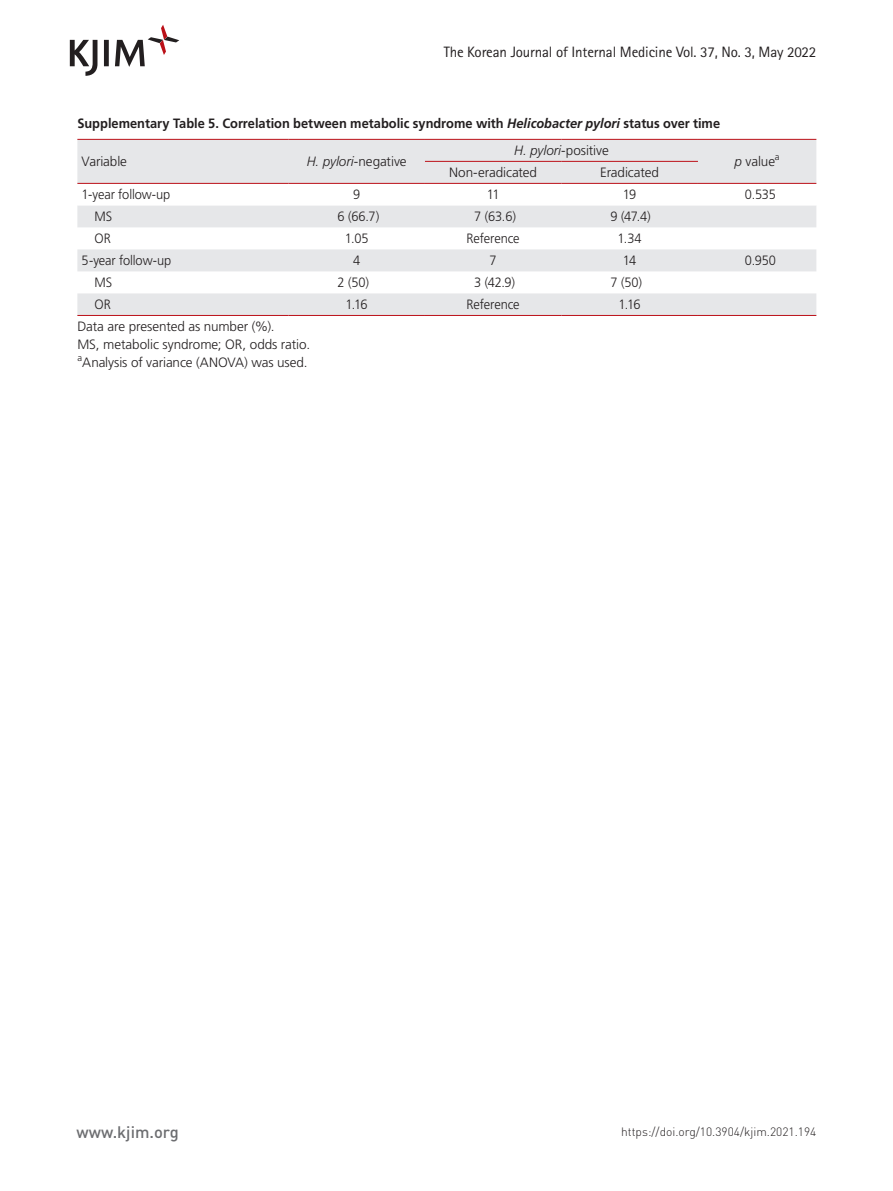
<style>
.page{position:relative;width:893px;height:1191px;background:#fff}
.page>*{position:absolute;margin:0;border:0;box-sizing:border-box;transform-origin:0 0}
.t1{font:500 16.5px "DIN Pro";color:#6c6d70}
.t2{font:15px "Rotis Sans Serif Std";letter-spacing:-.01em;color:#231f20}
.테이블셀머리{font:300 13.5px "Frutiger LT Std";letter-spacing:-.005em;color:#231f20}
.테이블{font:300 13.5px "Frutiger LT Std";letter-spacing:-.01em;color:#231f20;scale:.95 1}
.테이블제목{font:700 13.5px "Frutiger LT Std";color:#231f20;scale:.95 1}
.테이블_2단계{font:300 13.5px "Frutiger LT Std";color:#231f20;scale:.95 1}
.t3{font:300 12px "DIN Pro";color:#231f20}
.s1{font-style:italic}
</style>
<div class="page">
<svg style="left:70px;top:25px;width:109px;height:51px"></svg>
<svg style="left:77px;top:206px;width:739px;height:109px;fill:#e6e7e9"></svg>
<div style="left:77px;top:140px;width:739px;height:43px;background:#e6e7e9"></div>
<hr style="left:77px;top:139px;width:211px;height:1px;background:#bb1018">
<hr style="left:288px;top:139px;width:137px;height:1px;background:#bb1018">
<hr style="left:425px;top:139px;width:136px;height:1px;background:#bb1018">
<hr style="left:561px;top:139px;width:137px;height:1px;background:#bb1018">
<hr style="left:698px;top:139px;width:118px;height:1px;background:#bb1018">
<hr style="left:77px;top:183px;width:211px;height:1px;background:#bb1018">
<hr style="left:288px;top:183px;width:137px;height:1px;background:#bb1018">
<hr style="left:425px;top:183px;width:136px;height:1px;background:#bb1018">
<hr style="left:561px;top:183px;width:137px;height:1px;background:#bb1018">
<hr style="left:698px;top:183px;width:118px;height:1px;background:#bb1018">
<hr style="left:77px;top:315px;width:211px;height:1px;background:#bb1018">
<hr style="left:288px;top:315px;width:137px;height:1px;background:#bb1018">
<hr style="left:425px;top:315px;width:136px;height:1px;background:#bb1018">
<hr style="left:561px;top:315px;width:137px;height:1px;background:#bb1018">
<hr style="left:698px;top:315px;width:118px;height:1px;background:#bb1018">
<hr style="left:425px;top:161px;width:136px;height:1px;background:#bb1018">
<hr style="left:561px;top:161px;width:137px;height:1px;background:#bb1018">
<p class="t2" style="left:444px;top:43px;width:374px">The Korean Journal of Internal Medicine Vol. 37, No. 3, May 2022</p>
<p class="테이블제목" style="left:77px;top:116px;width:678px">Supplementary Table 5. Correlation between metabolic syndrome with <span class="s1">Helicobacter pylori</span> status over time</p>
<p class="테이블셀머리" style="left:82px;top:153px;width:47px">Variable</p>
<p class="테이블셀머리" style="left:307px;top:153px;width:101px"><span class="s1">H. pylori</span>-negative</p>
<p class="테이블셀머리" style="left:514px;top:142px;width:96px"><span class="s1">H. pylori</span>-positive</p>
<p class="테이블셀머리" style="left:449px;top:164px;width:90px">Non-eradicated</p>
<p class="테이블셀머리" style="left:600px;top:164px;width:60px">Eradicated</p>
<p class="테이블셀머리" style="left:735px;top:153px;width:47px"><span class="s1">p</span> value<sup>a</sup></p>
<p class="테이블" style="left:82px;top:186px;width:95px">1-year follow-up</p>
<p class="테이블" style="left:353px;top:186px;width:9px">9</p>
<p class="테이블" style="left:487px;top:186px;width:15px">11</p>
<p class="테이블" style="left:623px;top:186px;width:16px">19</p>
<p class="테이블" style="left:745px;top:186px;width:34px">0.535</p>
<p class="테이블_2단계" style="left:94px;top:208px;width:20px">MS</p>
<p class="테이블" style="left:338px;top:208px;width:45px">6 (66.7)</p>
<p class="테이블" style="left:474px;top:208px;width:45px">7 (63.6)</p>
<p class="테이블" style="left:611px;top:208px;width:44px">9 (47.4)</p>
<p class="테이블_2단계" style="left:94px;top:230px;width:19px">OR</p>
<p class="테이블" style="left:345px;top:230px;width:27px">1.05</p>
<p class="테이블" style="left:467px;top:230px;width:57px">Reference</p>
<p class="테이블" style="left:618px;top:230px;width:27px">1.34</p>
<p class="테이블" style="left:82px;top:252px;width:96px">5-year follow-up</p>
<p class="테이블" style="left:353px;top:252px;width:9px">4</p>
<p class="테이블" style="left:490px;top:252px;width:9px">7</p>
<p class="테이블" style="left:623px;top:252px;width:16px">14</p>
<p class="테이블" style="left:745px;top:252px;width:34px">0.950</p>
<p class="테이블_2단계" style="left:94px;top:274px;width:20px">MS</p>
<p class="테이블" style="left:338px;top:274px;width:34px">2 (50)</p>
<p class="테이블" style="left:474px;top:274px;width:44px">3 (42.9)</p>
<p class="테이블" style="left:611px;top:274px;width:34px">7 (50)</p>
<p class="테이블_2단계" style="left:94px;top:296px;width:19px">OR</p>
<p class="테이블" style="left:345px;top:296px;width:25px">1.16</p>
<p class="테이블" style="left:467px;top:296px;width:57px">Reference</p>
<p class="테이블" style="left:618px;top:296px;width:25px">1.16</p>
<p class="테이블셀머리" style="left:77px;top:319px;width:199px">Data are presented as number (%).</p>
<p class="테이블셀머리" style="left:77px;top:337px;width:234px">MS, metabolic syndrome; OR, odds ratio.</p>
<p class="테이블셀머리" style="left:77px;top:355px;width:232px"><sup>a</sup>Analysis of variance (ANOVA) was used.</p>
<p class="t1" style="left:77px;top:1120px;width:104px">www.kjim.org</p>
<p class="t3" style="left:621px;top:1123px;width:197px">https://doi.org/10.3904/kjim.2021.194</p>
</div>
